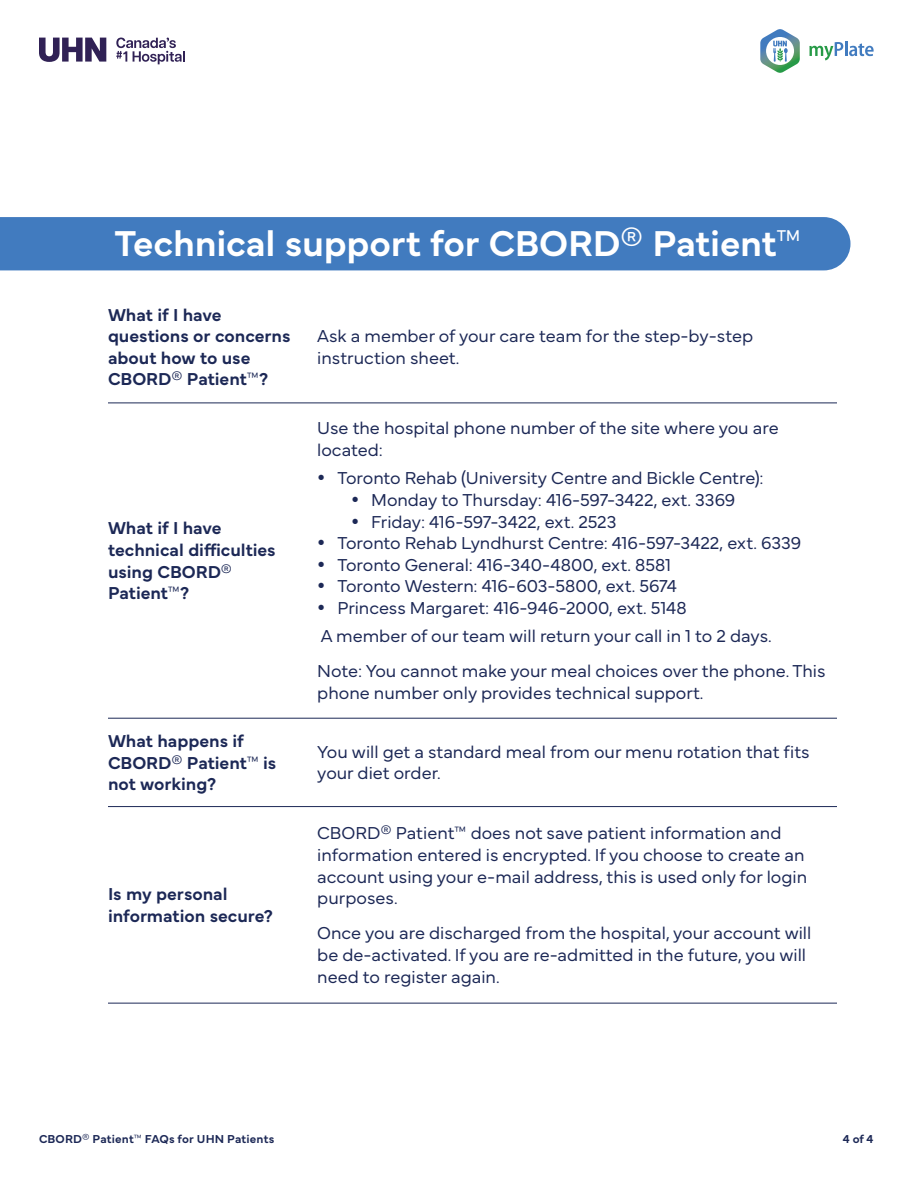
<style>
.page{position:relative;width:918px;height:1188px;background:#fff}
.page>*{position:absolute;margin:0;border:0;box-sizing:border-box;transform-origin:0 0}
.t1{font:600 37.5px "Mundial";letter-spacing:-.005em;color:#fff}
.t2{font:300 18px/21.6px "Mundial";color:#1c2856}
.t3{font:600 18px/21.6px "Mundial";letter-spacing:-.005em;color:#1c2856}
.t4{font:600 12px "Mundial";letter-spacing:.015em;color:#1c2856}
</style>
<div class="page">
<svg style="left:39px;top:38px;width:67px;height:24px"></svg>
<svg style="left:116px;top:38px;width:69px;height:26px"></svg>
<svg style="left:809px;top:41px;width:65px;height:19px"></svg>
<svg style="left:760px;top:29px;width:40px;height:44px"></svg>
<hr style="left:108px;top:403px;width:189px;height:1px;background:#1c2856">
<hr style="left:297px;top:403px;width:540px;height:1px;background:#1c2856">
<hr style="left:108px;top:1003px;width:189px;height:1px;background:#1c2856">
<hr style="left:297px;top:1003px;width:540px;height:1px;background:#1c2856">
<hr style="left:108px;top:806px;width:189px;height:1px;background:#1c2856">
<hr style="left:297px;top:806px;width:540px;height:1px;background:#1c2856">
<hr style="left:108px;top:718px;width:189px;height:1px;background:#1c2856">
<hr style="left:297px;top:718px;width:540px;height:1px;background:#1c2856">
<div style="left:0;top:217px;width:851px;height:53px;background:#417bbf"></div>
<h2 class="t1" style="left:115px;top:214px;width:688px">Technical support for CBORD® Patient™</h2>
<h3 class="t3" style="left:108px;top:302px;width:184px">What if I have questions or concerns about how to use<br>CBORD® Patient™?</h3>
<h3 class="t3" style="left:108px;top:516px;width:169px">What if I have technical difculties using CBORD®<br>Patient™?</h3>
<p class="t2" style="left:317px;top:323px;width:437px">Ask a member of your care team for the step-by-step instruction sheet.</p>
<p class="t2" style="left:317px;top:416px;width:463px">Use the hospital phone number of the site where you are located:</p>
<p class="t2" style="left:338px;top:466px;width:428px">Toronto Rehab (University Centre and Bickle Centre):</p>
<p class="t2" style="left:371px;top:487px;width:366px">Monday to Thursday: 416-597-3422, ext. 3369<br>Friday: 416-597-3422, ext. 2523</p>
<p class="t2" style="left:338px;top:531px;width:465px">Toronto Rehab Lyndhurst Centre: 416-597-3422, ext. 6339</p>
<p class="t2" style="left:338px;top:552px;width:335px">Toronto General: 416-340-4800, ext. 8581</p>
<p class="t2" style="left:338px;top:574px;width:341px">Toronto Western: 416-603-5800, ext. 5674</p>
<p class="t2" style="left:321px;top:592px;width:452px;line-height:28.3px;text-indent:17px">Princess Margaret: 416-946-2000, ext. 5148<br>A member of our team will return your call in 1 to 2 days.</p>
<p class="t2" style="left:317px;top:659px;width:510px">Note: You cannot make your meal choices over the phone. This phone number only provides technical support.</p>
<h3 class="t3" style="left:108px;top:728px;width:170px">What happens if<br>CBORD® Patient™ is not working?</h3>
<p class="t2" style="left:317px;top:739px;width:494px">You will get a standard meal from our menu rotation that fts your diet order.</p>
<h3 class="t3" style="left:108px;top:882px;width:166px">Is my personal information secure?</h3>
<p class="t2" style="left:317px;top:821px;width:492px">CBORD® Patient™ does not save patient information and information entered is encrypted. If you choose to create an account using your e-mail address, this is used only for login purposes.</p>
<p class="t2" style="left:317px;top:921px;width:496px">Once you are discharged from the hospital, your account will be de-activated. If you are re-admitted in the future, you will need to register again.</p>
<p class="t4" style="left:39px;top:1129px;width:237px">CBORD® Patient™ FAQs for UHN Patients</p>
<p class="t4" style="left:843px;top:1129px;width:32px">4 of 4</p>
</div>
